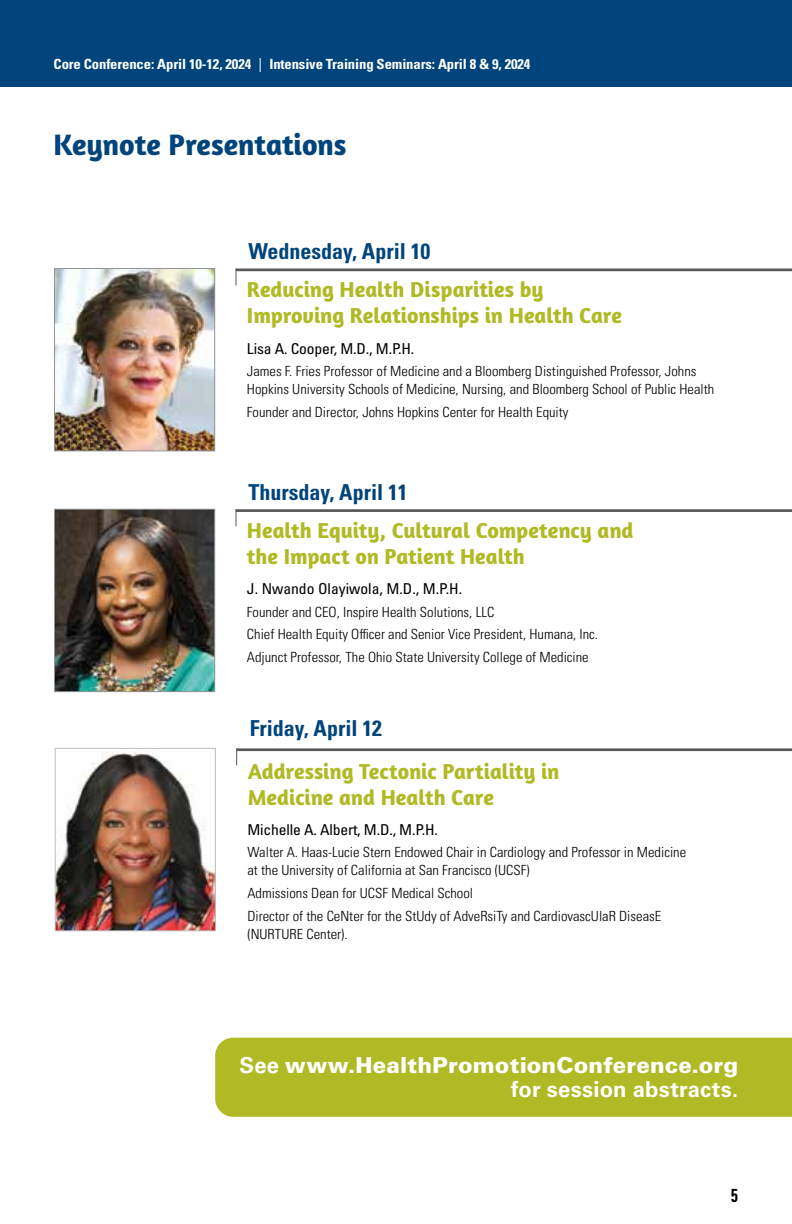
<style>
.page{position:relative;width:792px;height:1224px;background:#fff}
.page>*{position:absolute;margin:0;border:0;box-sizing:border-box;transform-origin:0 0}
.t1{font:700 30px "Amaranth";letter-spacing:-.005em;color:#00447c}
.t2{font:700 22px/26px "Amaranth";letter-spacing:-.005em;color:#b0ba25}
.t3{font:700 condensed 22px "Univers LT Pro";color:#00447c}
.t4{font:900 22px "Univers LT Pro 75";letter-spacing:.005em;color:#fff}
.t5{font:700 22px "Univers LT Pro 65";letter-spacing:.01em;color:#fff}
.t6{font:700 condensed 18.8px "Univers LT Pro";color:#000;scale:.82 1}
.t7{font:condensed 15px "Univers LT Pro";letter-spacing:-.01em;color:#000;scale:1.04 1}
.t8{font:300 condensed 14px/22.6px "Univers LT Pro";color:#000;scale:1.04 1}
.t9{font:700 condensed 14px "Univers LT Pro";letter-spacing:-.01em;color:#fff;scale:1.05 1}
.s1{font-weight:400}
.s2{font-family:"Univers LT Pro 65";font-weight:700}
</style>
<div class="page">
<div style="left:0;top:0;width:792px;height:86px;background:#00447c"></div>
<img style="left:56px;top:270px;width:157px;height:179px">
<div style="left:54px;top:268px;width:161px;height:183px;border:1px solid #939598"></div>
<hr style="left:236px;top:268px;width:556px;height:3px;background:#58595b">
<svg style="left:236px;top:268px;width:1px;height:18px"></svg>
<img style="left:56px;top:511px;width:157px;height:179px">
<div style="left:54px;top:509px;width:161px;height:183px;border:1px solid #939598"></div>
<hr style="left:236px;top:509px;width:556px;height:3px;background:#58595b">
<svg style="left:236px;top:509px;width:1px;height:17px"></svg>
<img style="left:57px;top:750px;width:157px;height:179px">
<div style="left:55px;top:748px;width:161px;height:183px;border:1px solid #bcbec0"></div>
<hr style="left:237px;top:748px;width:555px;height:3px;background:#58595b">
<svg style="left:236px;top:748px;width:1px;height:17px"></svg>
<div style="left:215px;top:1038px;width:577px;height:79px;background:#b0ba25"></div>
<p class="t9" style="left:54px;top:56px;width:456px">Core Conference: April 10-12, 2024 <span class="s1">|</span> Intensive Training Seminars: April 8 &amp; 9, 2024</p>
<h1 class="t1" style="left:54px;top:126px;width:294px">Keynote Presentations</h1>
<h2 class="t3" style="left:248px;top:238px;width:183px">Wednesday, April 10</h2>
<h2 class="t2" style="left:247px;top:276px;width:376px">Reducing Health Disparities by<br>Improving Relationships in Health Care</h2>
<p class="t7" style="left:247px;top:339px;width:162px">Lisa A. Cooper, M.D., M.P.H.</p>
<p class="t8" style="left:247px;top:362px;width:451px;line-height:18px">James F. Fries Professor of Medicine and a Bloomberg Distinguished Professor, Johns<br>Hopkins University Schools of Medicine, Nursing, and Bloomberg School of Public Health</p>
<p class="t8" style="left:247px;top:400px;width:311px">Founder and Director, Johns Hopkins Center for Health Equity</p>
<h2 class="t3" style="left:248px;top:478px;width:161px">Thursday, April 11</h2>
<h2 class="t2" style="left:247px;top:517px;width:388px">Health Equity, Cultural Competency and the Impact on Patient Health</h2>
<p class="t7" style="left:247px;top:579px;width:208px">J. Nwando Olayiwola, M.D., M.P.H.</p>
<p class="t8" style="left:247px;top:600px;width:339px">Founder and CEO, Inspire Health Solutions, LLC<br>Chief Health Equity Officer and Senior Vice President, Humana, Inc.<br>Adjunct Professor, The Ohio State University College of Medicine</p>
<h2 class="t3" style="left:250px;top:715px;width:134px">Friday, April 12</h2>
<h2 class="t2" style="left:248px;top:758px;width:313px">Addressing Tectonic Partiality in<br>Medicine and Health Care</h2>
<p class="t7" style="left:247px;top:820px;width:185px">Michelle A. Albert, M.D., M.P.H.</p>
<p class="t8" style="left:247px;top:843px;width:423px;line-height:18px">Walter A. Haas-Lucie Stern Endowed Chair in Cardiology and Professor in Medicine at the University of California at San Francisco (UCSF)</p>
<p class="t8" style="left:247px;top:881px;width:399px">Admissions Dean for UCSF Medical School<br>Director of the CeNter for the StUdy of AdveRsiTy and CardiovascUlaR DiseasE</p>
<p class="t8" style="left:247px;top:922px;width:98px">(NURTURE Center).</p>
<h2 class="t4" style="left:240px;top:1050px;width:500px"><span class="s2">See</span> www.HealthPromotionConference.org</h2>
<h2 class="t5" style="left:511px;top:1074px;width:228px">for session abstracts.</h2>
<h3 class="t6" style="left:731px;top:1184px;width:10px">5</h3>
</div>
